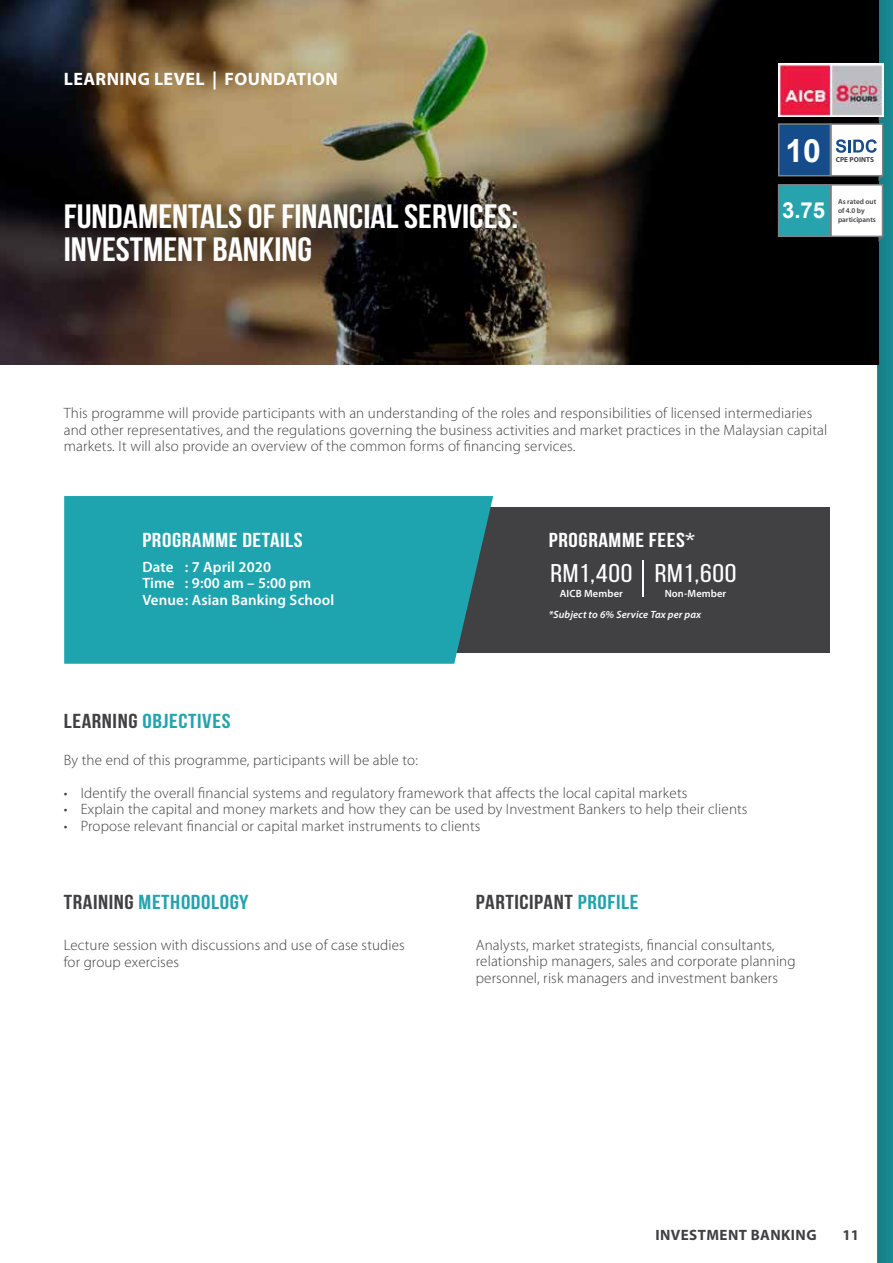
<style>
.page{position:relative;width:893px;height:1263px;background:#fff}
.page>*{position:absolute;margin:0;border:0;box-sizing:border-box;transform-origin:0 0}
.t1{font:700 33.75px/33px "Bebas Neue";color:#fff;scale:1.11 1}
.t2{font:700 31.95px "Arial";color:#fff}
.t3{font:25.65px "Bebas Neue";letter-spacing:.025em;color:#fff;scale:1.17 1}
.t4{font:700 22.2px "Arial";color:#fff}
.t5{font:700 20.25px "Bebas Neue";letter-spacing:.025em;color:#22a4ae;scale:1.17 1}
.t6{font:700 20.25px "Bebas Neue";letter-spacing:.025em;color:#fff;scale:1.17 1}
.t7{font:700 20.25px "Bebas Neue";letter-spacing:.025em;color:#414042;scale:1.17 1}
.t8{font:700 18px "Myriad Pro";letter-spacing:.02em;color:#fff}
.t9{font:300 15px/16.5px "Myriad Pro";letter-spacing:.01em;color:#414042}
.t10{font:600 15px/16.5px "Myriad Pro";letter-spacing:.01em;color:#fff}
.t11{font:700 15px "Myriad Pro";letter-spacing:.03em;color:#414042}
.t12{font:italic 600 10.5px "Myriad Pro";letter-spacing:.01em;color:#fff}
.t13{font:600 10.5px "Myriad Pro";letter-spacing:.01em;color:#fff}
.t14{font:600 7.2px/8.7px "Myriad Pro";color:#414042}
.t15{font:700 7.2px "Myriad Pro";color:#414042}
.s1{color:#414042}
.s2{color:#22a4ae}
</style>
<div class="page">
<svg style="left:878px;top:0;width:1px;height:1263px"></svg>
<img style="left:1px;top:0;width:877px;height:365px">
<div style="left:879px;top:0;width:14px;height:1263px;background:#17868e"></div>
<div style="left:308px;top:507px;width:522px;height:145px;background:#414042"></div>
<div style="left:64px;top:496px;width:429px;height:168px;background:#1ea4ae"></div>
<hr style="left:643px;top:561px;width:1px;height:36px;background:#fff">
<svg style="left:879px;top:116px;width:4px;height:5px"></svg>
<img style="left:778px;top:64px;width:105px;height:52px">
<svg style="left:878px;top:176px;width:5px;height:5px"></svg>
<div style="left:778px;top:123px;width:53px;height:53px;background:#154d8c;border:2px solid #808285"></div>
<div style="left:830px;top:123px;width:53px;height:53px;background:#fff;border:2px solid #808285"></div>
<svg style="left:836px;top:139px;width:41px;height:14px"></svg>
<svg style="left:878px;top:237px;width:5px;height:5px"></svg>
<div style="left:778px;top:184px;width:53px;height:53px;background:#26a3ac;border:2px solid #808285"></div>
<div style="left:830px;top:184px;width:53px;height:53px;background:#fff;border:2px solid #808285"></div>
<p class="t8" style="left:64px;top:67px;width:275px">LEARNING LEVEL | FOUNDATION</p>
<h1 class="t1" style="left:64px;top:199px;width:411px">FUNDAMENTALS OF FINANCIAL SERVICES:<br>INVESTMENT BANKING</h1>
<h2 class="t2" style="left:785px;top:128px;width:37px">10</h2>
<p class="t15" style="left:836px;top:155px;width:40px">CPE POINTS</p>
<h3 class="t4" style="left:782px;top:195px;width:45px">3.75</h3>
<p class="t14" style="left:838px;top:197px;width:40px">As rated out of 4.0 by participants</p>
<p class="t9" style="left:64px;top:405px;width:765px">This programme will provide participants with an understanding of the roles and responsibilities of licensed intermediaries and other representatives, and the regulations governing the business activities and market practices in the Malaysian capital markets. It will also provide an overview of the common forms of financing services.</p>
<h3 class="t6" style="left:142px;top:529px;width:139px">PROGRAMME DETAILS</h3>
<h3 class="t6" style="left:549px;top:529px;width:126px">PROGRAMME FEES*</h3>
<h3 class="t3" style="left:550px;top:559px;width:161px">RM1,400 RM1,600</h3>
<p class="t13" style="left:560px;top:586px;width:65px">AICB Member</p>
<p class="t12" style="left:549px;top:608px;width:154px">*Subject to 6% Service Tax per pax</p>
<p class="t10" style="left:142px;top:558px;width:193px">Date : 7 April 2020<br>Time : 9:00 am – 5:00 pm<br>Venue: Asian Banking School</p>
<p class="t13" style="left:665px;top:586px;width:63px">Non-Member</p>
<h3 class="t5" style="left:64px;top:710px;width:144px"><span class="s1">LEARNING</span> OBJECTIVES</h3>
<p class="t9" style="left:64px;top:752px;width:356px">By the end of this programme, participants will be able to:</p>
<p class="t9" style="left:64px;top:785px;width:625px">• Identify the overall financial systems and regulatory framework that affects the local capital markets</p>
<p class="t9" style="left:64px;top:801px;width:685px">• Explain the capital and money markets and how they can be used by Investment Bankers to help their clients</p>
<p class="t9" style="left:64px;top:818px;width:418px">• Propose relevant financial or capital market instruments to clients</p>
<h3 class="t5" style="left:64px;top:891px;width:159px"><span class="s1">TRAINING</span> METHODOLOGY</h3>
<h3 class="t7" style="left:476px;top:890px;width:141px">PARTICIPANT <span class="s2">PROFILE</span></h3>
<p class="t9" style="left:64px;top:937px;width:343px">Lecture session with discussions and use of case studies for group exercises</p>
<p class="t9" style="left:476px;top:937px;width:321px">Analysts, market strategists, financial consultants, relationship managers, sales and corporate planning personnel, risk managers and investment bankers</p>
<p class="t11" style="left:655px;top:1225px;width:163px">INVESTMENT BANKING</p>
<p class="t11" style="left:842px;top:1225px;width:18px">11</p>
</div>
